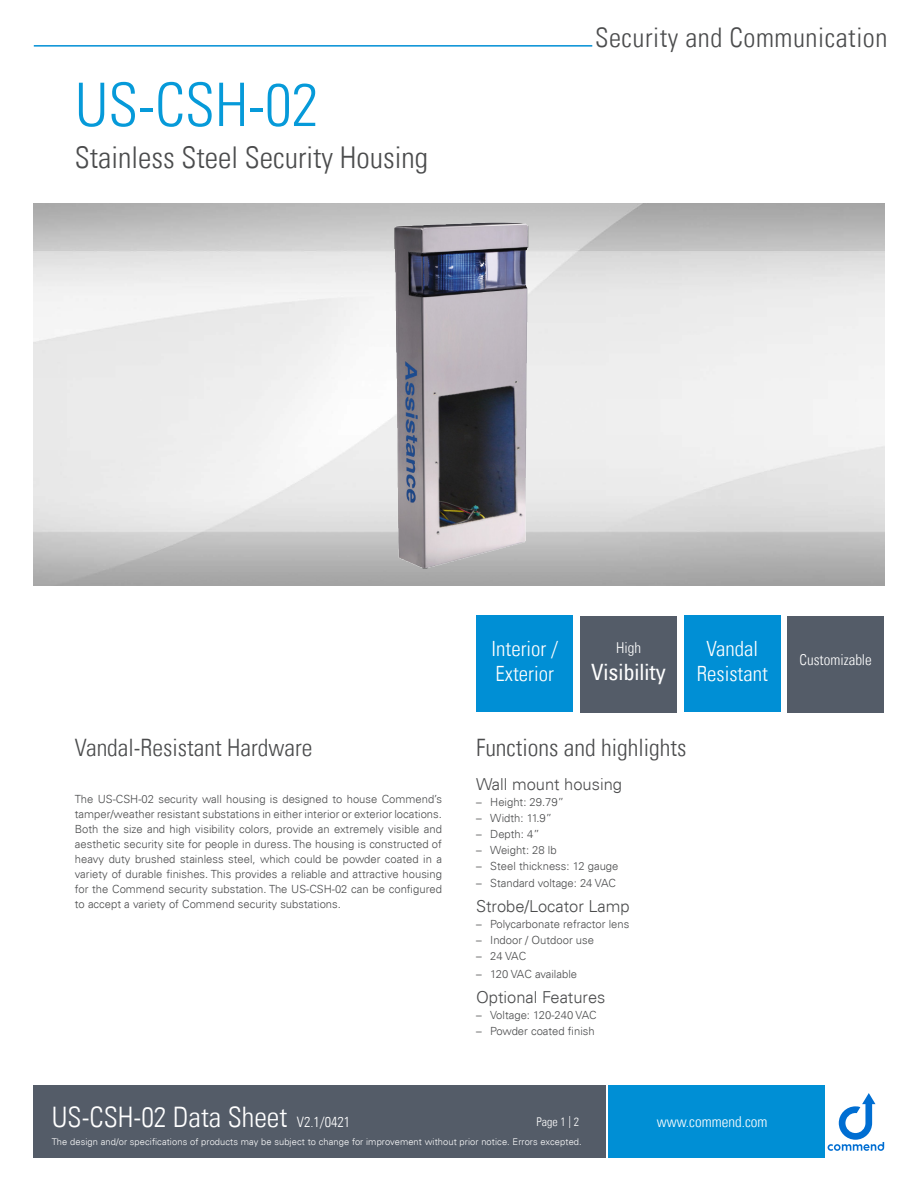
<style>
.page{position:relative;width:918px;height:1188px;background:#fff}
.page>*{position:absolute;margin:0;border:0;box-sizing:border-box;transform-origin:0 0}
.t1{font:60px "Univers Com 47 Light Cond";color:#069ad9}
.t2{font:30px "Univers Com 47 Light Cond";color:#4b4c4d}
.t3{font:28.2px "Univers Com 47 Light Cond";color:#fff}
.t4{font:27px "Univers Com 47 Light Cond";letter-spacing:.02em;color:#4b4c4d}
.t5{font:24px "Univers Com 47 Light Cond";color:#4b4c4d}
.t6{font:condensed 22.5px "Univers Com 57";color:#fff}
.t7{font:21px/25.2px "Univers Com 47 Light Cond";color:#fff}
.highlight-bullets{font:300 16.5px "Univers Com 45";color:#4b4c4d}
.t8{font:15px "Univers Com 47 Light Cond";color:#fff}
.t9{font:12px "Univers Com 47 Light Cond";color:#fff}
.txt{font:300 11.25px/15px "Univers Com 45";color:#4b4c4d;text-align:justify}
.t10{font:300 9.3px "Univers Com 45";letter-spacing:.01em;color:#fff}
.s1{font-size:14.4px}
</style>
<div class="page">
<svg style="left:828px;top:1093px;width:56px;height:58px"></svg>
<div style="left:34px;top:1086px;width:572px;height:72px;background:#545c68"></div>
<div style="left:609px;top:1086px;width:216px;height:72px;background:#008fd5"></div>
<hr style="left:34px;top:45px;width:558px;height:2px;background:#008fd5">
<div style="left:476px;top:615px;width:97px;height:97px;background:#008fd5"></div>
<div style="left:580px;top:616px;width:97px;height:96px;background:#545c68"></div>
<div style="left:684px;top:615px;width:97px;height:97px;background:#008fd5"></div>
<div style="left:787px;top:616px;width:97px;height:96px;background:#545c68"></div>
<img style="left:381px;top:216px;width:156px;height:357px">
<p class="t1" style="left:75px;top:69px;width:245px">US-CSH-02</p>
<p class="t2" style="left:75px;top:140px;width:355px">Stainless Steel Security Housing</p>
<h3 class="t4" style="left:595px;top:21px;width:294px">Security and Communication</h3>
<p class="t5" style="left:75px;top:733px;width:239px">Vandal-Resistant Hardware</p>
<p class="txt" style="left:75px;top:792px;width:369px">The US-CSH-02 security wall housing is designed to house Commend’s tamper/weather resistant substations in either interior or exterior locations.<br>Both the size and high visibility colors, provide an extremely visible and aesthetic security site for people in duress. The housing is constructed of heavy duty brushed stainless steel, which could be powder coated in a variety of durable finishes. This provides a reliable and attractive housing for the Commend security substation. The US-CSH-02 can be configured to accept a variety of Commend security substations.</p>
<p class="t7" style="left:492px;top:636px;width:68px">Interior /<br>Exterior</p>
<p class="t8" style="left:616px;top:638px;width:26px">High</p>
<p class="t6" style="left:591px;top:657px;width:76px">Visibility</p>
<p class="t7" style="left:697px;top:636px;width:73px;text-align:center">Vandal<br>Resistant</p>
<p class="t5" style="left:476px;top:733px;width:212px">Functions and highlights</p>
<p class="highlight-bullets" style="left:476px;top:774px;width:148px">Wall mount housing</p>
<p class="txt" style="left:476px;top:794px;width:90px">– Height: 29.79”</p>
<p class="txt" style="left:476px;top:810px;width:78px">– Width: 11.9”</p>
<p class="txt" style="left:476px;top:826px;width:65px">– Depth: 4”</p>
<p class="txt" style="left:476px;top:842px;width:82px">– Weight: 28 lb</p>
<p class="txt" style="left:476px;top:858px;width:144px">– Steel thickness: 12 gauge</p>
<p class="txt" style="left:476px;top:876px;width:142px">– Standard voltage: 24 VAC</p>
<p class="highlight-bullets" style="left:476px;top:896px;width:155px">Strobe/Locator Lamp</p>
<p class="txt" style="left:476px;top:917px;width:155px">– Polycarbonate refractor lens</p>
<p class="txt" style="left:476px;top:933px;width:120px">– Indoor / Outdoor use</p>
<p class="txt" style="left:476px;top:949px;width:52px">– 24 VAC</p>
<p class="txt" style="left:476px;top:966px;width:103px">– 120 VAC available</p>
<p class="highlight-bullets" style="left:476px;top:987px;width:131px">Optional Features</p>
<p class="txt" style="left:476px;top:1007px;width:122px">– Voltage: 120-240 VAC</p>
<p class="txt" style="left:476px;top:1023px;width:120px">– Powder coated finish</p>
<p class="t8" style="left:800px;top:651px;width:74px">Customizable</p>
<h3 class="t3" style="left:52px;top:1101px;width:300px">US-CSH-02 Data Sheet <span class="s1">V2.1/0421</span></h3>
<p class="t9" style="left:536px;top:1115px;width:44px">Page 1 | 2</p>
<p class="t10" style="left:52px;top:1136px;width:531px">The design and/or specifications of products may be subject to change for improvement without prior notice. Errors excepted.</p>
<h3 class="t8" style="left:657px;top:1113px;width:112px">www.commend.com</h3>
</div>
